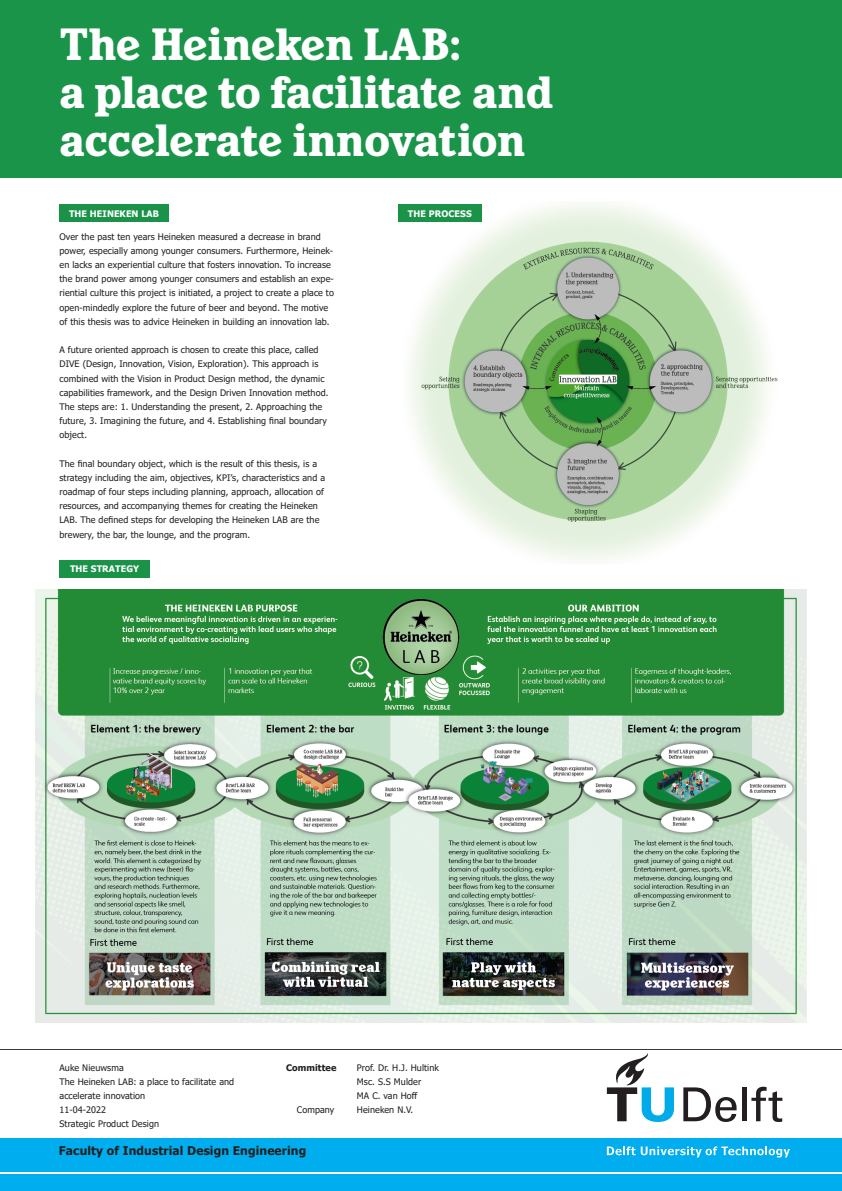
<style>
.page{position:relative;width:842px;height:1191px;background:#fff}
.page>*{position:absolute;margin:0;border:0;box-sizing:border-box;transform-origin:0 0}
.Titel_1{font:700 40px "Heineken Serif 18";letter-spacing:-.01em;color:#fff}
.t1{font:700 12px "Tahoma";letter-spacing:.01em;color:#231f20}
.t2{font:9px/14.2px "Tahoma";letter-spacing:.01em;color:#231f20}
.t3{font:700 9px "Tahoma";letter-spacing:.01em;color:#fff}
.t4{font:700 9px "Tahoma";letter-spacing:.01em;color:#231f20}
</style>
<div class="page">
<div style="left:0;top:1138px;width:92px;height:53px;background:#00aeef"></div>
<hr style="left:0;top:1049px;width:92px;height:1px;background:#231f20">
<hr style="left:0;top:1172px;width:92px;height:1px;background:#fff">
<div style="left:91px;top:1138px;width:751px;height:53px;background:#00aeef"></div>
<hr style="left:91px;top:1049px;width:751px;height:1px;background:#231f20">
<hr style="left:91px;top:1172px;width:751px;height:1px;background:#fff">
<svg style="left:683px;top:1087px;width:53px;height:35px"></svg>
<hr style="left:742px;top:1087px;width:4px;height:34px;background:#231f20">
<svg style="left:751px;top:1086px;width:31px;height:36px"></svg>
<svg style="left:607px;top:1053px;width:67px;height:69px"></svg>
<svg style="left:607px;top:1146px;width:183px;height:11px"></svg>
<div style="left:0;top:0;width:842px;height:177px;background:#1a9449"></div>
<img style="left:410px;top:203px;width:368px;height:357px">
<div style="left:398px;top:204px;width:83px;height:18px;background:#1a9349"></div>
<div style="left:60px;top:204px;width:109px;height:18px;background:#1a9349"></div>
<div style="left:60px;top:560px;width:90px;height:18px;background:#1a9349"></div>
<img style="left:36px;top:589px;width:770px;height:433px">
<p class="Titel_1" style="left:60px;top:15px;width:403px">The Heineken LAB:</p>
<p class="Titel_1" style="left:60px;top:63px;width:495px">a place to facilitate and</p>
<p class="Titel_1" style="left:60px;top:111px;width:467px">accelerate innovation</p>
<p class="t3" style="left:69px;top:207px;width:91px">THE HEINEKEN LAB</p>
<p class="t3" style="left:408px;top:207px;width:65px">THE PROCESS</p>
<p class="t2" style="left:60px;top:230px;width:276px">Over the past ten years Heineken measured a decrease in brand power, especially among younger consumers. Furthermore, Heinek&shy;en lacks an experiential culture that fosters innovation. To increase the brand power among younger consumers and establish an expe&shy;riential culture this project is initiated, a project to create a place to open-mindedly explore the future of beer and beyond. The motive of this thesis was to advice Heineken in building an innovation lab.</p>
<p class="t2" style="left:60px;top:343px;width:270px">A future oriented approach is chosen to create this place, called DIVE (Design, Innovation, Vision, Exploration). This approach is combined with the Vision in Product Design method, the dynamic capabilities framework, and the Design Driven Innovation method.<br>The steps are: 1. Understanding the present, 2. Approaching the future, 3. Imagining the future, and 4. Establishing final boundary object.</p>
<p class="t2" style="left:60px;top:457px;width:267px">The final boundary object, which is the result of this thesis, is a strategy including the aim, objectives, KPI’s, characteristics and a roadmap of four steps including planning, approach, allocation of resources, and accompanying themes for creating the Heineken LAB. The defined steps for developing the Heineken LAB are the brewery, the bar, the lounge, and the program.</p>
<p class="t3" style="left:70px;top:562px;width:71px">THE STRATEGY</p>
<p class="t2" style="left:60px;top:1060px;width:66px">Auke Nieuwsma</p>
<p class="t2" style="left:60px;top:1075px;width:176px">The Heineken LAB: a place to facilitate and</p>
<p class="t2" style="left:60px;top:1089px;width:87px">accelerate innovation</p>
<p class="t2" style="left:60px;top:1103px;width:48px">11-04-2022</p>
<p class="t2" style="left:60px;top:1117px;width:101px">Strategic Product Design</p>
<p class="t4" style="left:286px;top:1061px;width:52px">Committee</p>
<p class="t2" style="left:357px;top:1060px;width:84px">Prof. Dr. H.J. Hultink</p>
<p class="t2" style="left:357px;top:1074px;width:66px">Msc. S.S Mulder<br>MA C. van Hoff</p>
<p class="t2" style="left:297px;top:1103px;width:39px">Company</p>
<p class="t2" style="left:357px;top:1103px;width:58px">Heineken N.V.</p>
<h2 class="t1" style="left:59px;top:1142px;width:249px">Faculty of Industrial Design Engineering</h2>
</div>
